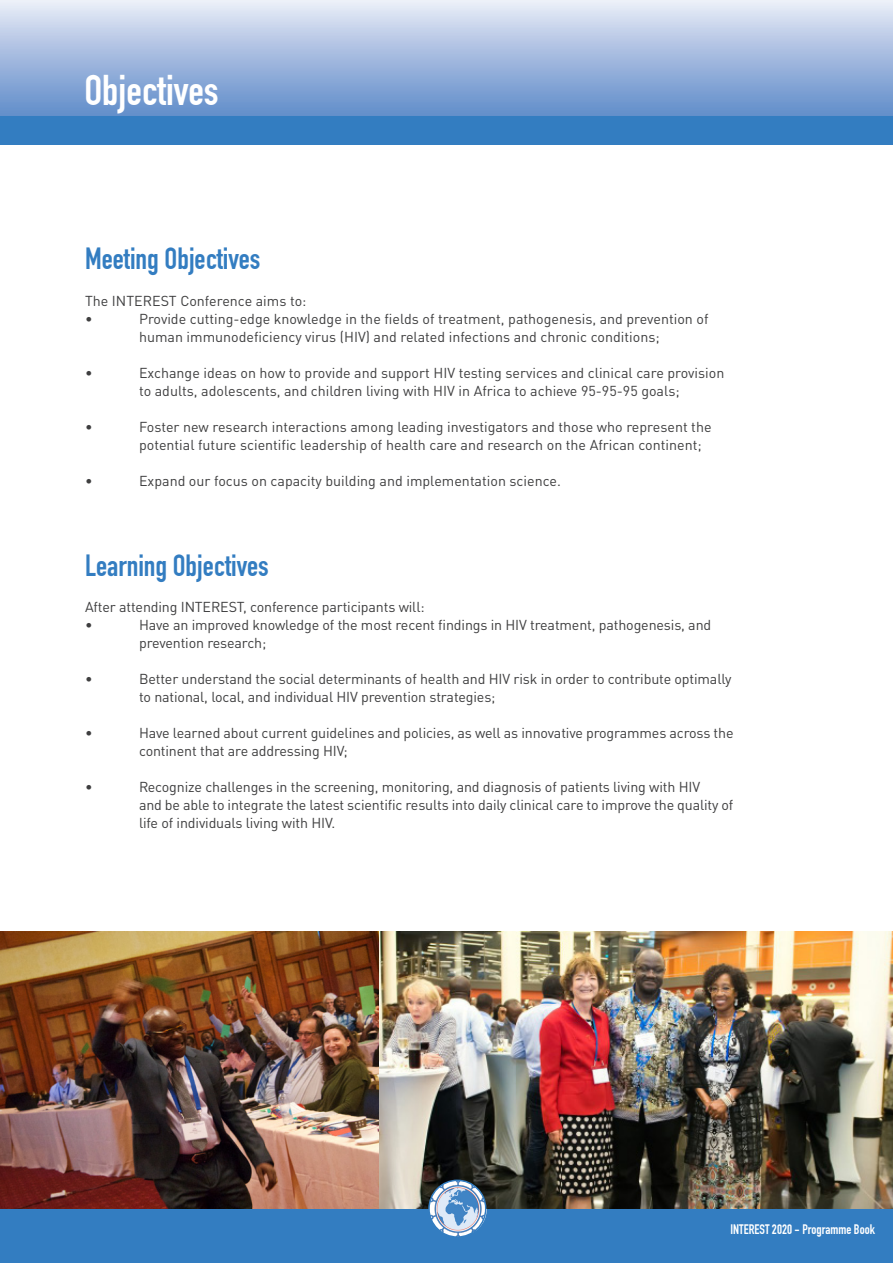
<style>
.page{position:relative;width:893px;height:1263px;background:#fff}
.page>*{position:absolute;margin:0;border:0;box-sizing:border-box;transform-origin:0 0}
.t1{font:42px "DIN Engschrift";color:#fff}
.t2{font:30px "DIN Engschrift";color:#337dc1}
.t3{font:14.25px/18px "DINOT";letter-spacing:-.01em;color:#3e3e3f}
.t4{font:13.5px "DIN Engschrift";color:#fff}
</style>
<div class="page">
<div style="left:3px;top:1209px;width:890px;height:54px;background:#337dc1"></div>
<img style="left:0;top:931px;width:380px;height:278px">
<img style="left:380px;top:931px;width:513px;height:278px">
<img style="left:429px;top:1180px;width:57px;height:57px;border-radius:28px">
<div style="left:428px;top:1179px;width:58px;height:59px;border:2px solid #337dc1;border-radius:50%"></div>
<svg style="left:0;top:0;width:893px;height:116px"></svg>
<div style="left:0;top:116px;width:893px;height:29px;background:#337dc1"></div>
<p class="t1" style="left:84px;top:66px;width:136px">Objectives</p>
<p class="t2" style="left:85px;top:241px;width:177px">Meeting Objectives</p>
<p class="t3" style="left:85px;top:292px;width:223px">The INTEREST Conference aims to:</p>
<p class="t3" style="left:85px;top:310px;width:9px">•</p>
<p class="t3" style="left:139px;top:310px;width:571px">Provide cutting-edge knowledge in the fields of treatment, pathogenesis, and prevention of human immunodeficiency virus (HIV) and related infections and chronic conditions;</p>
<p class="t3" style="left:85px;top:364px;width:9px">•</p>
<p class="t3" style="left:139px;top:364px;width:587px">Exchange ideas on how to provide and support HIV testing services and clinical care provision</p>
<p class="t3" style="left:139px;top:382px;width:542px">to adults, adolescents, and children living with HIV in Africa to achieve 95-95-95 goals;</p>
<p class="t3" style="left:85px;top:418px;width:9px">•</p>
<p class="t3" style="left:139px;top:418px;width:574px">Foster new research interactions among leading investigators and those who represent the potential future scientific leadership of health care and research on the African continent;</p>
<p class="t3" style="left:85px;top:472px;width:9px">•</p>
<p class="t3" style="left:139px;top:472px;width:423px">Expand our focus on capacity building and implementation science.</p>
<p class="t2" style="left:85px;top:548px;width:185px">Learning Objectives</p>
<p class="t3" style="left:85px;top:598px;width:341px">After attending INTEREST, conference participants will:</p>
<p class="t3" style="left:85px;top:616px;width:9px">•</p>
<p class="t3" style="left:139px;top:616px;width:574px">Have an improved knowledge of the most recent findings in HIV treatment, pathogenesis, and</p>
<p class="t3" style="left:139px;top:634px;width:129px">prevention research;</p>
<p class="t3" style="left:85px;top:670px;width:9px">•</p>
<p class="t3" style="left:139px;top:670px;width:594px">Better understand the social determinants of health and HIV risk in order to contribute optimally</p>
<p class="t3" style="left:139px;top:688px;width:358px">to national, local, and individual HIV prevention strategies;</p>
<p class="t3" style="left:85px;top:724px;width:9px">•</p>
<p class="t3" style="left:139px;top:724px;width:596px">Have learned about current guidelines and policies, as well as innovative programmes across the</p>
<p class="t3" style="left:139px;top:742px;width:210px">continent that are addressing HIV;</p>
<p class="t3" style="left:85px;top:778px;width:9px">•</p>
<p class="t3" style="left:139px;top:778px;width:563px">Recognize challenges in the screening, monitoring, and diagnosis of patients living with HIV</p>
<p class="t3" style="left:139px;top:796px;width:596px">and be able to integrate the latest scientific results into daily clinical care to improve the quality of</p>
<p class="t3" style="left:139px;top:814px;width:198px">life of individuals living with HIV.</p>
<p class="t4" style="left:689px;top:1221px;width:146px">INTEREST 2020 - Programme Book</p>
<p class="t4" style="left:730px;top:1221px;width:146px">INTEREST 2020 - Programme Book</p>
</div>
